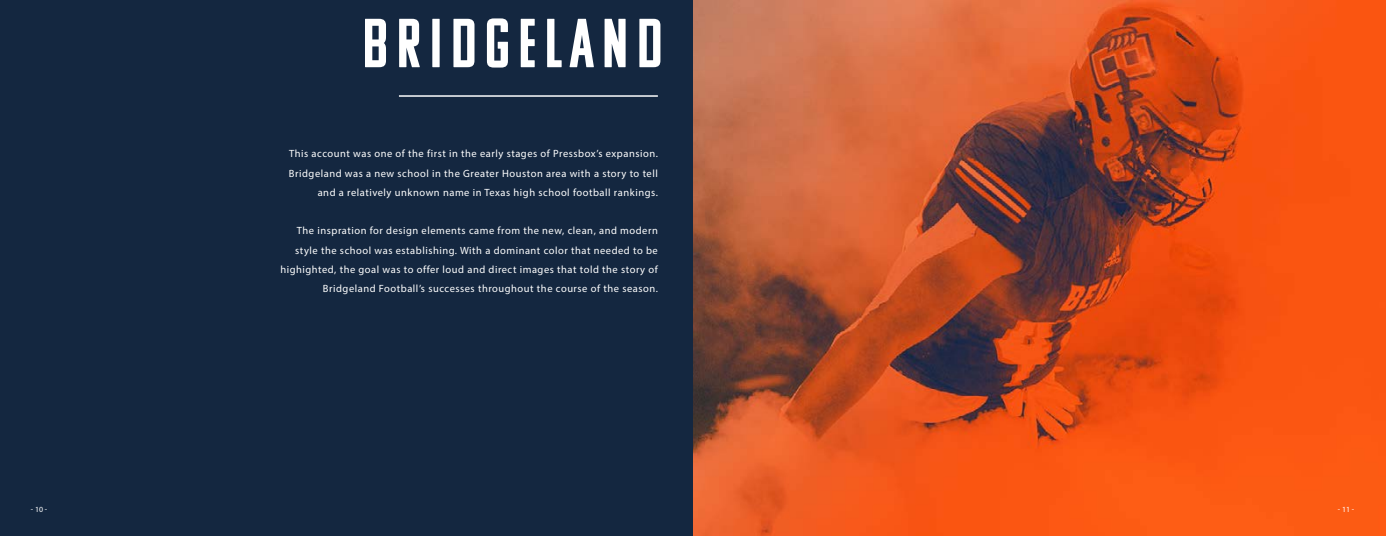
<style>
.page{position:relative;width:1386px;height:536px;background:#fff}
.page>*{position:absolute;margin:0;border:0;box-sizing:border-box;transform-origin:0 0}
.t1{font:69.12px "Komu A";letter-spacing:.11em;color:#fff}
.t2{font:10.5px/19.2px "Myriad Pro";letter-spacing:.05em;color:#fff;text-align:right}
.t3{font:7.88px "Myriad Pro";color:#fff}
</style>
<div class="page">
<div style="left:0;top:0;width:693px;height:536px;background:#142740"></div>
<hr style="left:399px;top:95px;width:259px;height:2px;background:#fff">
<img style="left:693px;top:0;width:693px;height:536px">
<h1 class="t1" style="left:362px;top:8px;width:302px">BRIDGELAND</h1>
<p class="t2" style="left:289px;top:144px;width:370px">This account was one of the first in the early stages of Pressbox’s expansion.<br>Bridgeland was a new school in the Greater Houston area with a story to tell and a relatively unknown name in Texas high school football rankings.</p>
<p class="t2" style="left:280px;top:221px;width:379px">The inspration for design elements came from the new, clean, and modern style the school was establishing. With a dominant color that needed to be highighted, the goal was to offer loud and direct images that told the story of Bridgeland Football’s successes throughout the course of the season.</p>
<p class="t3" style="left:31px;top:504px;width:18px">- 10 -</p>
<p class="t3" style="left:1338px;top:504px;width:18px">- 11 -</p>
</div>
